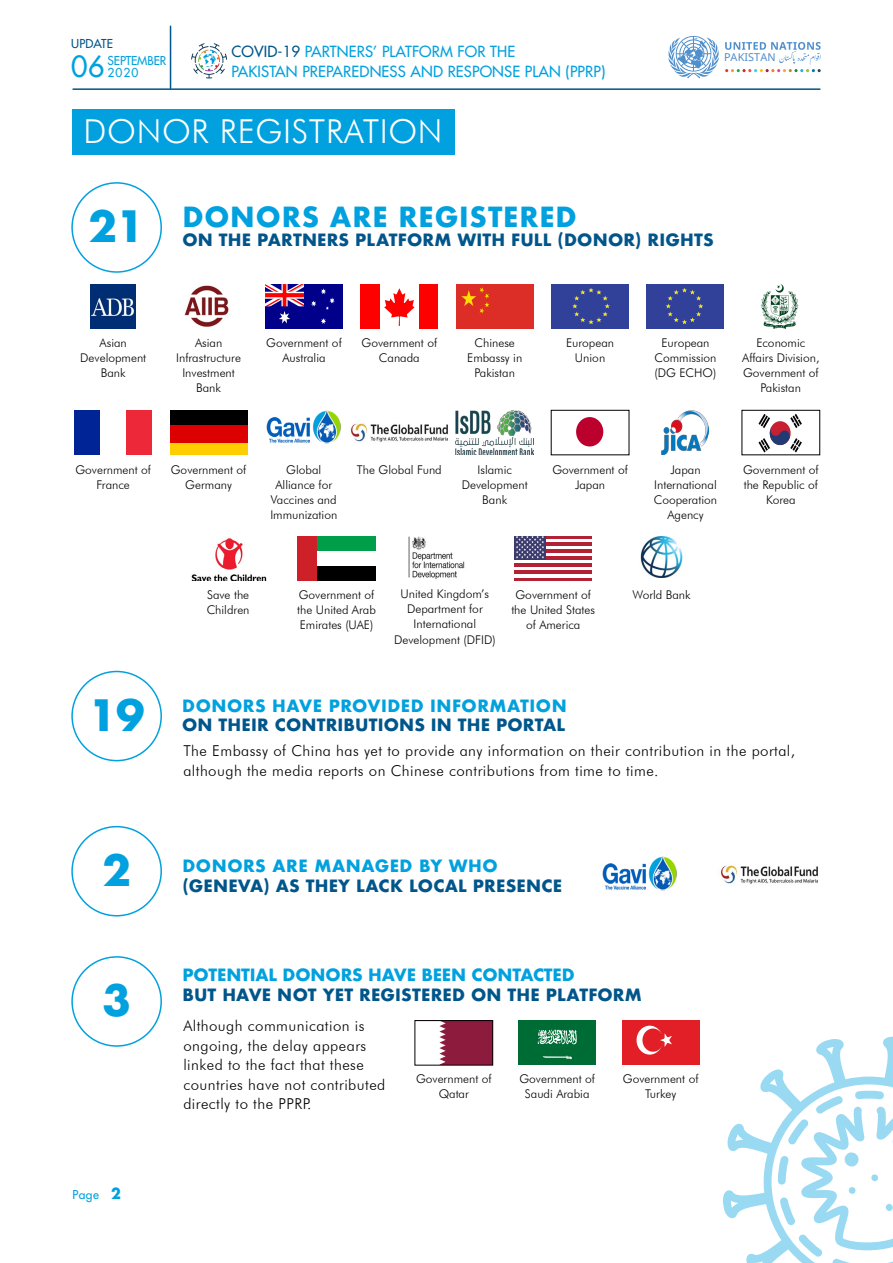
<style>
.page{position:relative;width:893px;height:1263px;background:#fff}
.page>*{position:absolute;margin:0;border:0;box-sizing:border-box;transform-origin:0 0}
.t1{font:700 42px "Futura";color:#00a1de}
.t2{font:300 33px "Futura BT";letter-spacing:.02em;color:#fff}
.t3{font:28.5px "Futura";color:#00a1de}
.t4{font:700 27px "Futura";letter-spacing:.03em;color:#00a1de}
.t5{font:700 16.5px "Futura";letter-spacing:.01em;color:#00558a}
.t6{font:700 16.5px "Futura";letter-spacing:.03em;color:#00a1de}
.t7{font:700 16.5px "Futura";letter-spacing:-.01em;color:#00a1de}
.t8{font:300 15px/19.5px "Futura BT";letter-spacing:.03em;color:#000}
.t9{font:15px "Futura";letter-spacing:.01em;color:#00a1de}
.t10{font:700 15px "Futura";color:#00a1de;scale:.96 1}
.t11{font:300 12px/15px "Futura BT";color:#000;text-align:center}
.t12{font:12px/12px "Futura";letter-spacing:-.01em;color:#00a1de}
.t13{font:12px "Futura";letter-spacing:.01em;color:#00558a}
.t14{font:10.8px "Noto Sans";color:#4f8cc9}
.s1{color:#00558a}
</style>
<div class="page">
<svg style="left:723px;top:1037px;width:170px;height:226px"></svg>
<hr style="left:73px;top:88px;width:747px;height:2px;background:#00558a">
<svg style="left:191px;top:43px;width:36px;height:35px"></svg>
<hr style="left:170px;top:26px;width:1px;height:62px;background:#00558a">
<svg style="left:668px;top:36px;width:51px;height:42px"></svg>
<svg style="left:725px;top:42px;width:96px;height:30px"></svg>
<div style="left:71px;top:182px;width:91px;height:91px;border:2px solid #00a1de;border-radius:50%"></div>
<img style="left:408px;top:536px;width:57px;height:43px">
<div style="left:74px;top:410px;width:78px;height:45px;background:#ed2939"></div>
<div style="left:74px;top:410px;width:52px;height:45px;background:#fff"></div>
<div style="left:74px;top:410px;width:26px;height:45px;background:#002395"></div>
<img style="left:91px;top:284px;width:45px;height:44px">
<svg style="left:758px;top:414px;width:44px;height:38px"></svg>
<div style="left:742px;top:410px;width:78px;height:45px;border:1px solid #000"></div>
<svg style="left:761px;top:284px;width:37px;height:45px"></svg>
<div style="left:647px;top:284px;width:77px;height:45px;background:#314199"></div>
<svg style="left:666px;top:288px;width:37px;height:36px"></svg>
<img style="left:661px;top:410px;width:48px;height:44px">
<div style="left:551px;top:284px;width:78px;height:45px;background:#314199"></div>
<svg style="left:572px;top:288px;width:38px;height:36px"></svg>
<div style="left:576px;top:417px;width:27px;height:29px;background:#bc002d;border-radius:50%"></div>
<div style="left:551px;top:410px;width:78px;height:45px;border:1px solid #000"></div>
<img style="left:640px;top:536px;width:43px;height:42px">
<div style="left:170px;top:410px;width:78px;height:45px;background:#000"></div>
<div style="left:170px;top:425px;width:78px;height:30px;background:#d00"></div>
<div style="left:170px;top:443px;width:78px;height:12px;background:#ffce00"></div>
<img style="left:184px;top:285px;width:45px;height:42px">
<img style="left:191px;top:538px;width:76px;height:43px">
<div style="left:265px;top:284px;width:78px;height:45px;background:#00008b"></div>
<svg style="left:265px;top:284px;width:70px;height:40px"></svg>
<img style="left:266px;top:410px;width:75px;height:33px">
<div style="left:456px;top:284px;width:78px;height:45px;background:#dd2d27"></div>
<svg style="left:461px;top:287px;width:28px;height:27px"></svg>
<img style="left:456px;top:410px;width:78px;height:45px">
<hr style="left:514px;top:536px;width:78px;height:2px;background:#b22234">
<hr style="left:514px;top:542px;width:78px;height:3px;background:#b22234">
<hr style="left:514px;top:549px;width:78px;height:4px;background:#b22234">
<hr style="left:514px;top:556px;width:78px;height:4px;background:#b22234">
<hr style="left:514px;top:563px;width:78px;height:4px;background:#b22234">
<hr style="left:514px;top:571px;width:78px;height:3px;background:#b22234">
<hr style="left:514px;top:578px;width:78px;height:3px;background:#b22234">
<svg style="left:514px;top:536px;width:31px;height:24px"></svg>
<svg style="left:516px;top:536px;width:28px;height:22px"></svg>
<div style="left:298px;top:536px;width:77px;height:15px;background:#019e49"></div>
<div style="left:298px;top:566px;width:77px;height:15px;background:#000"></div>
<div style="left:298px;top:536px;width:19px;height:45px;background:#ce2028"></div>
<div style="left:360px;top:284px;width:78px;height:45px;background:#f00"></div>
<div style="left:380px;top:284px;width:39px;height:45px;background:#fff"></div>
<svg style="left:384px;top:288px;width:31px;height:38px"></svg>
<img style="left:350px;top:423px;width:98px;height:19px">
<div style="left:71px;top:826px;width:91px;height:90px;border:2px solid #00a1de;border-radius:50%"></div>
<img style="left:602px;top:857px;width:75px;height:33px">
<img style="left:720px;top:865px;width:98px;height:19px">
<div style="left:71px;top:671px;width:91px;height:90px;border:2px solid #00a1de;border-radius:50%"></div>
<div style="left:71px;top:956px;width:91px;height:91px;border:2px solid #00a1de;border-radius:50%"></div>
<div style="left:622px;top:1021px;width:78px;height:44px;background:#e21f26"></div>
<div style="left:637px;top:1026px;width:26px;height:28px;background:#fff;border-radius:50%"></div>
<div style="left:642px;top:1028px;width:21px;height:24px;background:#e21f26;border-radius:50%"></div>
<svg style="left:660px;top:1033px;width:12px;height:14px"></svg>
<div style="left:518px;top:1021px;width:78px;height:44px;background:#006c35"></div>
<svg style="left:543px;top:1055px;width:29px;height:4px"></svg>
<svg style="left:538px;top:1029px;width:39px;height:16px"></svg>
<div style="left:415px;top:1020px;width:78px;height:45px;background:#8d1b3d"></div>
<svg style="left:417px;top:1022px;width:29px;height:41px"></svg>
<div style="left:415px;top:1020px;width:78px;height:45px;border:1px solid #000"></div>
<div style="left:72px;top:110px;width:382px;height:45px;background:#00a1de"></div>
<p class="t13" style="left:71px;top:37px;width:43px">UPDATE</p>
<p class="t9" style="left:231px;top:43px;width:285px"><span class="s1">COVID-19</span> PARTNERS’ PLATFORM FOR THE</p>
<h3 class="t3" style="left:71px;top:49px;width:35px">06</h3>
<p class="t9" style="left:231px;top:62px;width:375px">PAKISTAN PREPAREDNESS AND RESPONSE PLAN (PPRP)</p>
<p class="t12" style="left:108px;top:55px;width:60px">SEPTEMBER<br>2020</p>
<h2 class="t2" style="left:84px;top:111px;width:360px">DONOR REGISTRATION</h2>
<p class="t14" style="left:724px;top:49px;width:53px">PAKISTAN</p>
<h1 class="t1" style="left:89px;top:196px;width:57px">21</h1>
<h3 class="t4" style="left:182px;top:197px;width:396px">DONORS ARE REGISTERED</h3>
<h3 class="t5" style="left:182px;top:228px;width:533px">ON THE PARTNERS PLATFORM WITH FULL (DONOR) RIGHTS</h3>
<p class="t11" style="left:80px;top:335px;width:68px">Asian<br>Development<br>Bank</p>
<p class="t11" style="left:176px;top:335px;width:66px">Asian<br>Infrastructure<br>Investment<br>Bank</p>
<p class="t11" style="left:266px;top:335px;width:77px">Government of<br>Australia</p>
<p class="t11" style="left:362px;top:335px;width:77px">Government of<br>Canada</p>
<p class="t11" style="left:467px;top:335px;width:57px">Chinese<br>Embassy in<br>Pakistan</p>
<p class="t11" style="left:566px;top:335px;width:50px">European<br>Union</p>
<p class="t11" style="left:655px;top:335px;width:63px">European<br>Commission (DG ECHO)</p>
<p class="t11" style="left:742px;top:335px;width:79px">Economic<br>Affairs Division,<br>Government of<br>Pakistan</p>
<p class="t11" style="left:75px;top:462px;width:77px">Government of<br>France</p>
<p class="t11" style="left:171px;top:462px;width:77px">Government of<br>Germany</p>
<p class="t11" style="left:270px;top:462px;width:68px">Global<br>Alliance for<br>Vaccines and<br>Immunization</p>
<p class="t11" style="left:357px;top:462px;width:86px">The Global Fund</p>
<p class="t11" style="left:462px;top:462px;width:68px">Islamic<br>Development<br>Bank</p>
<p class="t11" style="left:552px;top:462px;width:77px">Government of<br>Japan</p>
<p class="t11" style="left:654px;top:462px;width:65px">Japan<br>International<br>Cooperation<br>Agency</p>
<p class="t11" style="left:207px;top:587px;width:44px;text-align:left">Save the<br>Children</p>
<p class="t11" style="left:297px;top:587px;width:80px;text-align:left">Government of the United Arab<br>Emirates (UAE)</p>
<p class="t11" style="left:394px;top:587px;width:103px">United Kingdom’s<br>Department for<br>International<br>Development (DFID)</p>
<p class="t11" style="left:511px;top:587px;width:85px">Government of the United States of America</p>
<p class="t11" style="left:633px;top:587px;width:60px">World Bank</p>
<p class="t11" style="left:743px;top:462px;width:77px">Government of the Republic of<br>Korea</p>
<h1 class="t1" style="left:89px;top:685px;width:58px">19</h1>
<h1 class="t1" style="left:102px;top:840px;width:30px">2</h1>
<h1 class="t1" style="left:102px;top:970px;width:30px">3</h1>
<p class="t12" style="left:72px;top:1188px;width:28px">Page</p>
<p class="t10" style="left:111px;top:1182px;width:12px">2</p>
<h3 class="t6" style="left:182px;top:694px;width:386px">DONORS HAVE PROVIDED INFORMATION</h3>
<h3 class="t5" style="left:182px;top:713px;width:385px">ON THEIR CONTRIBUTIONS IN THE PORTAL</h3>
<p class="t8" style="left:183px;top:741px;width:613px">The Embassy of China has yet to provide any information on their contribution in the portal, although the media reports on Chinese contributions from time to time.</p>
<h3 class="t6" style="left:182px;top:854px;width:317px">DONORS ARE MANAGED BY WHO</h3>
<h3 class="t5" style="left:182px;top:873px;width:381px">(GENEVA) AS THEY LACK LOCAL PRESENCE</h3>
<h3 class="t7" style="left:182px;top:963px;width:394px">POTENTIAL DONORS HAVE BEEN CONTACTED</h3>
<h3 class="t5" style="left:182px;top:982px;width:461px">BUT HAVE NOT YET REGISTERED ON THE PLATFORM</h3>
<p class="t8" style="left:183px;top:1016px;width:203px">Although communication is ongoing, the delay appears linked to the fact that these countries have not contributed directly to the PPRP.</p>
<p class="t11" style="left:416px;top:1071px;width:77px">Government of<br>Qatar</p>
<p class="t11" style="left:519px;top:1071px;width:77px">Government of<br>Saudi Arabia</p>
<p class="t11" style="left:623px;top:1071px;width:77px">Government of<br>Turkey</p>
</div>
